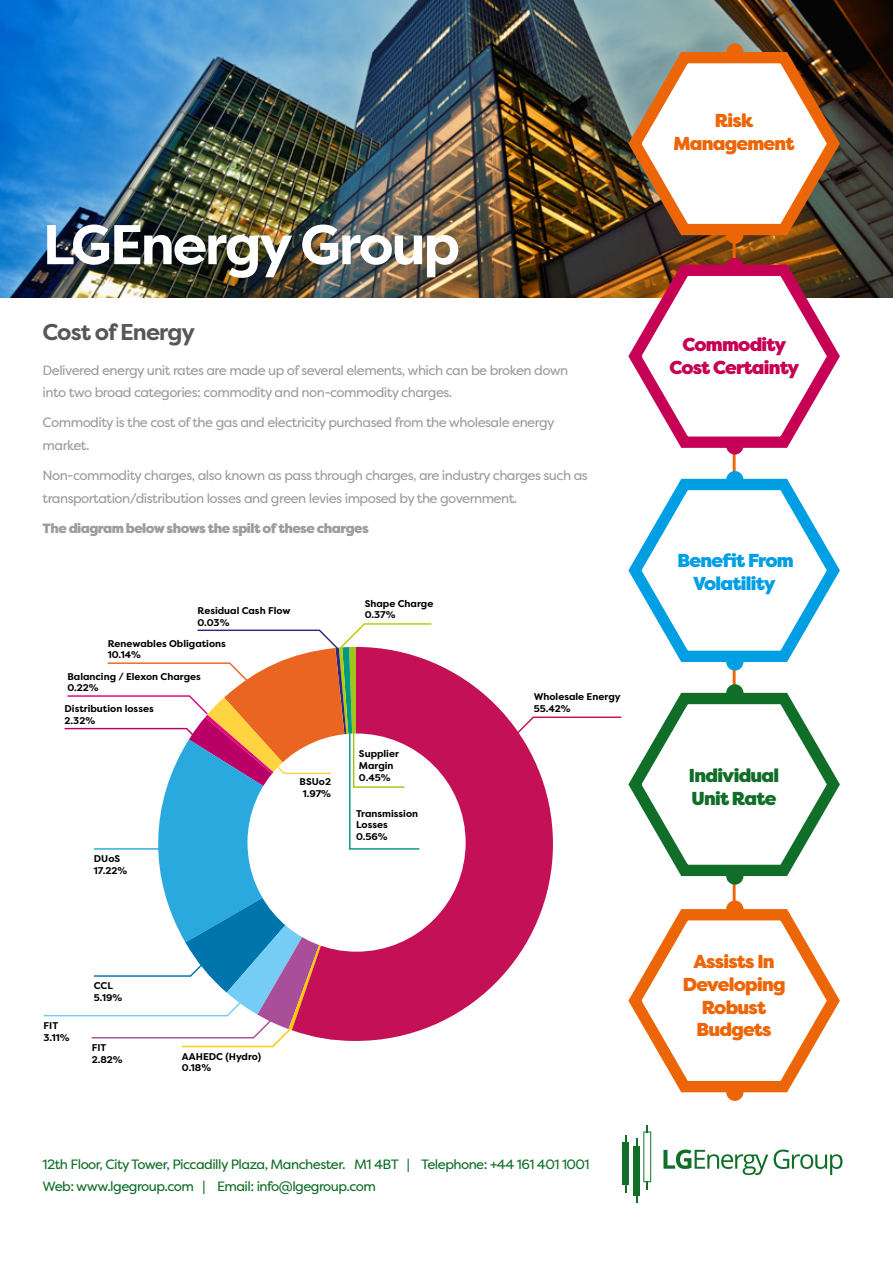
<style>
.page{position:relative;width:893px;height:1263px;background:#fff}
.page>*{position:absolute;margin:0;border:0;box-sizing:border-box;transform-origin:0 0}
.t1{font:700 55.8px "Filson Pro";letter-spacing:-.04em;color:#fff}
.t2{font:700 22.8px "Filson Pro";letter-spacing:-.04em;color:#575756}
.t3{font:900 18.75px/22.8px "Filson Pro";letter-spacing:-.04em;color:#ec6608;text-align:center}
.t4{font:900 18.75px/22.8px "Filson Pro";letter-spacing:-.04em;color:#c60054;text-align:center}
.t5{font:900 18.75px/22.8px "Filson Pro";letter-spacing:-.04em;color:#009fe3;text-align:center}
.t6{font:900 18.75px/22.8px "Filson Pro";letter-spacing:-.04em;color:#116e28}
.t7{font:13.5px/22.2px "Filson Pro";letter-spacing:-.04em;color:#9d9d9c}
.t8{font:13.5px/22.2px "Filson Pro";letter-spacing:-.04em;color:#116e28}
.t9{font:900 13.5px "Filson Pro";letter-spacing:-.04em;color:#9d9d9c}
.t10{font:700 9.75px/11.7px "Filson Pro";color:#000}
</style>
<div class="page">
<div style="left:622px;top:1142px;width:7px;height:43px;background:#116e28"></div>
<hr style="left:625px;top:1135px;width:1px;height:58px;background:#116e28">
<div style="left:633px;top:1146px;width:7px;height:49px;background:#116e28"></div>
<hr style="left:636px;top:1138px;width:1px;height:65px;background:#116e28">
<svg style="left:643px;top:1125px;width:8px;height:64px"></svg>
<svg style="left:663px;top:1149px;width:105px;height:26px"></svg>
<svg style="left:774px;top:1149px;width:68px;height:26px"></svg>
<img style="left:0;top:0;width:893px;height:298px">
<svg style="left:433px;top:662px;width:117px;height:364px;fill:#c31057"></svg>
<div style="left:247px;top:733px;width:219px;height:219px;background:#fff;border-radius:50%"></div>
<svg style="left:43px;top:623px;width:390px;height:425px"></svg>
<hr style="left:733px;top:46px;width:3px;height:870px;background:#ec6608">
<svg style="left:622px;top:42px;width:224px;height:199px"></svg>
<div style="left:726px;top:43px;width:17px;height:18px;background:#ec6608;border-radius:50%"></div>
<div style="left:726px;top:227px;width:17px;height:17px;background:#ec6608;border-radius:50%"></div>
<svg style="left:628px;top:899px;width:212px;height:199px"></svg>
<div style="left:726px;top:900px;width:17px;height:18px;background:#ec6608;border-radius:50%"></div>
<div style="left:726px;top:1084px;width:17px;height:17px;background:#ec6608;border-radius:50%"></div>
<svg style="left:622px;top:255px;width:224px;height:198px"></svg>
<div style="left:726px;top:258px;width:17px;height:17px;background:#c60054;border-radius:50%"></div>
<div style="left:726px;top:437px;width:17px;height:17px;background:#c60054;border-radius:50%"></div>
<svg style="left:628px;top:469px;width:212px;height:199px"></svg>
<div style="left:726px;top:471px;width:17px;height:17px;background:#009fe3;border-radius:50%"></div>
<div style="left:726px;top:653px;width:17px;height:18px;background:#009fe3;border-radius:50%"></div>
<svg style="left:507px;top:683px;width:333px;height:199px"></svg>
<div style="left:726px;top:684px;width:17px;height:17px;background:#116e28;border-radius:50%"></div>
<div style="left:726px;top:867px;width:17px;height:18px;background:#116e28;border-radius:50%"></div>
<h1 class="t1" style="left:43px;top:209px;width:419px">LGEnergy Group</h1>
<h2 class="t2" style="left:43px;top:317px;width:154px">Cost of Energy</h2>
<p class="t7" style="left:43px;top:358px;width:527px">Delivered energy unit rates are made up of several elements, which can be broken down into two broad categories: commodity and non-commodity charges.</p>
<p class="t7" style="left:43px;top:411px;width:514px">Commodity is the cost of the gas and electricity purchased from the wholesale energy market.</p>
<p class="t7" style="left:43px;top:464px;width:547px">Non-commodity charges, also known as pass through charges, are industry charges such as transportation/distribution losses and green levies imposed by the government.</p>
<p class="t9" style="left:43px;top:520px;width:328px">The diagram below shows the spilt of these charges</p>
<p class="t10" style="left:197px;top:605px;width:95px">Residual Cash Flow<br>0.03%</p>
<p class="t10" style="left:108px;top:638px;width:120px">Renewables Obligations<br>10.14%</p>
<p class="t10" style="left:67px;top:670px;width:135px">Balancing / Elexon Charges<br>0.22%</p>
<p class="t10" style="left:65px;top:703px;width:91px">Distribution losses<br>2.32%</p>
<p class="t10" style="left:300px;top:776px;width:33px;text-align:center">BSUo2<br>1.97%</p>
<p class="t10" style="left:94px;top:853px;width:35px">DUoS<br>17.22%</p>
<p class="t10" style="left:365px;top:597px;width:70px">Shape Charge<br>0.37%</p>
<p class="t10" style="left:359px;top:748px;width:42px">Supplier<br>Margin<br>0.45%</p>
<p class="t10" style="left:356px;top:807px;width:64px">Transmission<br>Losses<br>0.56%</p>
<p class="t10" style="left:44px;top:1020px;width:27px">FIT<br>3.11%</p>
<p class="t10" style="left:94px;top:980px;width:30px">CCL<br>5.19%</p>
<p class="t10" style="left:92px;top:1042px;width:32px">FIT<br>2.82%</p>
<p class="t10" style="left:182px;top:1050px;width:81px">AAHEDC (Hydro)<br>0.18%</p>
<p class="t10" style="left:534px;top:691px;width:88px">Wholesale Energy<br>55.42%</p>
<p class="t8" style="left:43px;top:1153px;width:548px">12th Floor, City Tower, Piccadilly Plaza, Manchester. M1 4BT | Telephone: +44 161 401 1001<br>Web: www.lgegroup.com | Email: info@lgegroup.com</p>
<h3 class="t3" style="left:674px;top:109px;width:123px">Risk<br>Management</h3>
<h3 class="t4" style="left:669px;top:334px;width:132px">Commodity<br>Cost Certainty</h3>
<h3 class="t5" style="left:678px;top:550px;width:118px">Benefit From<br>Volatility</h3>
<h3 class="t6" style="left:689px;top:764px;width:92px">Individual<br>Unit Rate</h3>
<h3 class="t3" style="left:683px;top:950px;width:104px">Assists In<br>Developing<br>Robust<br>Budgets</h3>
</div>
